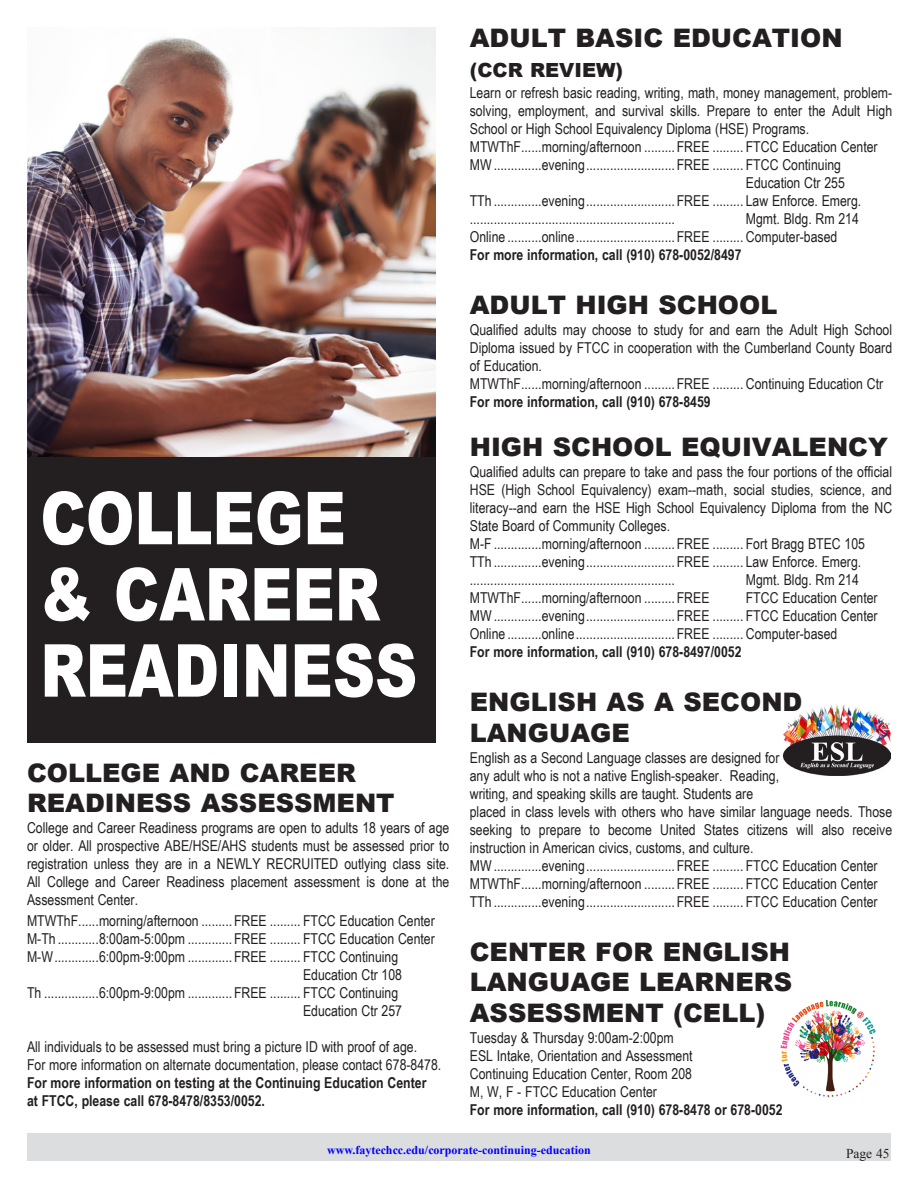
<style>
.page{position:relative;width:918px;height:1188px;background:#fff}
.page>*{position:absolute;margin:0;border:0;box-sizing:border-box;transform-origin:0 0}
.t1{font:900 73.2px/76.2px "Arial";color:#fff;scale:.8 1}
.t2{font:900 25.5px/30.6px "Arial";color:#231f20}
.t3{font:900 19.5px "Arial";color:#231f20}
.t4{font:15px/18px "Arial Narrow";color:#231f20}
.t5{font:700 15px/18px "Arial Narrow";color:#231f20}
.t6{font:13.5px "Times New Roman";color:#231f20}
.t7{font:700 12px "Times New Roman";color:#00f}
</style>
<div class="page">
<div style="left:27px;top:1133px;width:864px;height:28px;background:#dcdddf"></div>
<img style="left:780px;top:999px;width:96px;height:98px">
<img style="left:27px;top:27px;width:409px;height:431px">
<img style="left:783px;top:705px;width:107px;height:70px">
<div style="left:27px;top:458px;width:409px;height:285px;background:#231f20"></div>
<h1 class="t1" style="left:40px;top:478px;width:473px">COLLEGE<br>&amp; CAREER<br>READINESS</h1>
<h2 class="t2" style="left:27px;top:756px;width:369px">COLLEGE AND CAREER<br>READINESS ASSESSMENT</h2>
<p class="t4" style="left:27px;top:818px;width:424px;text-align:justify">College and Career Readiness programs are open to adults 18 years of age or older. All prospective ABE/HSE/AHS students must be assessed prior to registration unless they are in a NEWLY RECRUITED outlying class site.<br>All College and Career Readiness placement assessment is done at the Assessment Center.</p>
<p class="t4" style="left:27px;top:911px;width:409px">MTWThF......morning/afternoon .........FREE ......... FTCC Education Center</p>
<p class="t4" style="left:27px;top:929px;width:409px">M-Th ............8:00am-5:00pm .............FREE ......... FTCC Education Center</p>
<p class="t4" style="left:27px;top:947px;width:373px">M-W.............6:00pm-9:00pm .............FREE ......... FTCC Continuing</p>
<p class="t4" style="left:303px;top:965px;width:101px">Education Ctr 108</p>
<p class="t4" style="left:27px;top:983px;width:373px">Th ................6:00pm-9:00pm .............FREE ......... FTCC Continuing</p>
<p class="t4" style="left:303px;top:1001px;width:101px">Education Ctr 257</p>
<p class="t4" style="left:27px;top:1037px;width:416px">All individuals to be assessed must bring a picture ID with proof of age.<br>For more information on alternate documentation, please contact 678-8478.</p>
<p class="t5" style="left:27px;top:1073px;width:401px">For more information on testing at the Continuing Education Center at FTCC, please call 678-8478/8353/0052.</p>
<h2 class="t2" style="left:470px;top:22px;width:374px">ADULT BASIC EDUCATION</h2>
<h3 class="t3" style="left:470px;top:56px;width:155px">(CCR REVIEW)</h3>
<p class="t4" style="left:470px;top:84px;width:424px">Learn or refresh basic reading, writing, math, money management, problem-</p>
<p class="t4" style="left:470px;top:102px;width:424px">solving, employment, and survival skills. Prepare to enter the Adult High</p>
<p class="t4" style="left:470px;top:120px;width:341px">School or High School Equivalency Diploma (HSE) Programs.</p>
<p class="t4" style="left:470px;top:138px;width:409px">MTWThF......morning/afternoon .........FREE ......... FTCC Education Center</p>
<p class="t4" style="left:470px;top:156px;width:373px">MW..............evening..........................FREE ......... FTCC Continuing</p>
<p class="t4" style="left:746px;top:174px;width:101px">Education Ctr 255</p>
<p class="t4" style="left:470px;top:192px;width:393px">TTh ..............evening..........................FREE ......... Law Enforce. Emerg.</p>
<p class="t4" style="left:470px;top:210px;width:207px">............................................................</p>
<p class="t4" style="left:470px;top:210px;width:391px;text-indent:276px">Mgmt. Bldg. Rm 214<br>Online ..........online.............................FREE ......... Computer-based</p>
<p class="t5" style="left:470px;top:245px;width:273px">For more information, call (910) 678-0052/8497</p>
<h2 class="t2" style="left:470px;top:289px;width:309px">ADULT HIGH SCHOOL</h2>
<p class="t4" style="left:470px;top:321px;width:424px">Qualified adults may choose to study for and earn the Adult High School Diploma issued by FTCC in cooperation with the Cumberland County Board of Education.<br>MTWThF......morning/afternoon .........FREE ......... Continuing Education Ctr</p>
<p class="t5" style="left:470px;top:392px;width:242px">For more information, call (910) 678-8459</p>
<h2 class="t2" style="left:470px;top:431px;width:420px">HIGH SCHOOL EQUIVALENCY</h2>
<p class="t4" style="left:470px;top:462px;width:424px">Qualified adults can prepare to take and pass the four portions of the official HSE (High School Equivalency) exam--math, social studies, science, and literacy--and earn the HSE High School Equivalency Diploma from the NC State Board of Community Colleges.<br>M-F ..............morning/afternoon .........FREE ......... Fort Bragg BTEC 105<br>TTh ..............evening..........................FREE ......... Law Enforce. Emerg. ............................................................</p>
<p class="t4" style="left:746px;top:570px;width:115px">Mgmt. Bldg. Rm 214</p>
<p class="t4" style="left:470px;top:588px;width:409px;text-align:justify;text-indent:276px">FTCC Education Center MW..............evening..........................FREE ......... FTCC Education Center Online ..........online.............................FREE ......... Computer-based</p>
<p class="t5" style="left:470px;top:642px;width:273px">For more information, call (910) 678-8497/0052</p>
<h2 class="t2" style="left:470px;top:686px;width:334px">ENGLISH AS A SECOND<br>LANGUAGE</h2>
<p class="t4" style="left:470px;top:748px;width:424px">English as a Second Language classes are designed for<br>any adult who is not a native English-speaker. Reading,<br>writing, and speaking skills are taught. Students are<br>placed in class levels with others who have similar language needs. Those seeking to prepare to become United States citizens will also receive instruction in American civics, customs, and culture.<br>MW..............evening..........................FREE ......... FTCC Education Center MTWThF......morning/afternoon .........FREE ......... FTCC Education Center TTh ..............evening..........................FREE ......... FTCC Education Center</p>
<h2 class="t2" style="left:470px;top:935px;width:324px;text-align:justify">CENTER FOR ENGLISH LANGUAGE LEARNERS ASSESSMENT (CELL)</h2>
<p class="t4" style="left:470px;top:1028px;width:224px">Tuesday &amp; Thursday 9:00am-2:00pm ESL Intake, Orientation and Assessment Continuing Education Center, Room 208<br>M, W, F - FTCC Education Center</p>
<p class="t5" style="left:470px;top:1100px;width:314px">For more information, call (910) 678-8478 or 678-0052</p>
<p class="t4" style="left:470px;top:588px;width:241px">MTWThF......morning/afternoon .........FREE</p>
<p class="t7" style="left:327px;top:1142px;width:265px">www.faytechcc.edu/corporate-continuing-education</p>
<p class="t6" style="left:846px;top:1144px;width:45px">Page 45</p>
</div>
